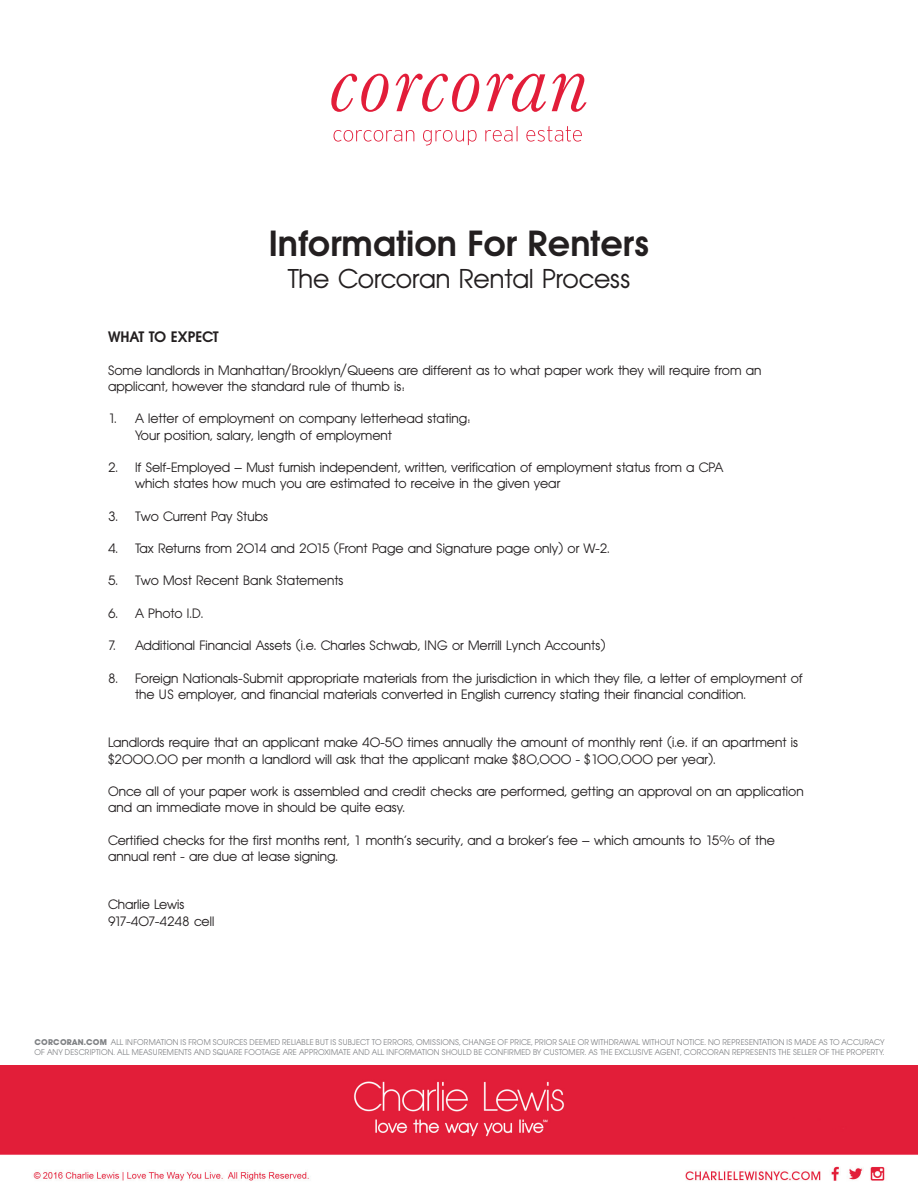
<style>
.page{position:relative;width:918px;height:1188px;background:#fff}
.page>*{position:absolute;margin:0;border:0;box-sizing:border-box;transform-origin:0 0}
.t1{font:600 36px "Avant Garde BQ";color:#231f20}
.t2{font:27px "Avant Garde BQ";color:#231f20}
.t3{font:600 15px "Avant Garde BQ";color:#231f20}
.t4{font:13.5px/16.2px "Avant Garde BQ";color:#231f20}
.t5{font:8.25px/9.9px "Avant Garde BQ";letter-spacing:.02em;color:#808285}
.s1{font-weight:700}
</style>
<div class="page">
<img style="left:0;top:1065px;width:918px;height:116px">
<svg style="left:331px;top:74px;width:57px;height:38px"></svg>
<svg style="left:396px;top:74px;width:83px;height:38px"></svg>
<svg style="left:486px;top:74px;width:60px;height:38px"></svg>
<svg style="left:552px;top:74px;width:35px;height:38px"></svg>
<svg style="left:334px;top:130px;width:80px;height:12px"></svg>
<svg style="left:423px;top:130px;width:54px;height:16px"></svg>
<svg style="left:485px;top:126px;width:33px;height:16px"></svg>
<svg style="left:526px;top:126px;width:56px;height:16px"></svg>
<h1 class="t1" style="left:269px;top:223px;width:382px">Information For Renters</h1>
<h2 class="t2" style="left:287px;top:265px;width:345px">The Corcoran Rental Process</h2>
<p class="t3" style="left:108px;top:329px;width:112px">What to expect</p>
<p class="t4" style="left:108px;top:363px;width:655px">Some landlords in Manhattan/Brooklyn/Queens are different as to what paper work they will require from an applicant, however the standard rule of thumb is:</p>
<p class="t4" style="left:135px;top:411px;width:337px;text-indent:-27px">1. A letter of employment on company letterhead stating:<br>Your position, salary, length of employment</p>
<p class="t4" style="left:135px;top:460px;width:590px;text-indent:-27px">2. If Self-Employed – Must furnish independent, written, verification of employment status from a CPA which states how much you are estimated to receive in the given year</p>
<p class="t4" style="left:108px;top:508px;width:162px">3. Two Current Pay Stubs</p>
<p class="t4" style="left:108px;top:541px;width:503px">4. Tax Returns from 2014 and 2015 (Front Page and Signature page only) or W-2.</p>
<p class="t4" style="left:108px;top:573px;width:237px">5. Two Most Recent Bank Statements</p>
<p class="t4" style="left:108px;top:606px;width:97px">6. A Photo I.D.</p>
<p class="t4" style="left:108px;top:638px;width:499px">7. Additional Financial Assets (i.e. Charles Schwab, ING or Merrill Lynch Accounts)</p>
<p class="t4" style="left:135px;top:670px;width:669px;text-indent:-27px">8. Foreign Nationals-Submit appropriate materials from the jurisdiction in which they file, a letter of employment of the US employer, and financial materials converted in English currency stating their financial condition.</p>
<p class="t4" style="left:108px;top:735px;width:692px">Landlords require that an applicant make 40-50 times annually the amount of monthly rent (i.e. if an apartment is $2000.00 per month a landlord will ask that the applicant make $80,000 - $100,000 per year).</p>
<p class="t4" style="left:108px;top:784px;width:697px">Once all of your paper work is assembled and credit checks are performed, getting an approval on an application and an immediate move in should be quite easy.</p>
<p class="t4" style="left:108px;top:832px;width:668px">Certified checks for the first months rent, 1 month’s security, and a broker’s fee – which amounts to 15% of the annual rent - are due at lease signing.</p>
<p class="t4" style="left:108px;top:897px;width:108px">Charlie Lewis<br>917-407-4248 cell</p>
<p class="t5" style="left:35px;top:1038px;width:851px"><span class="s1">CORCORAN.COM</span> ALL INFORMATION IS FROM SOURCES DEEMED RELIABLE BUT IS SUBJECT TO ERRORS, OMISSIONS, CHANGE OF PRICE, PRIOR SALE OR WITHDRAWAL WITHOUT NOTICE. NO REPRESENTATION IS MADE AS TO ACCURACY<br>OF ANY DESCRIPTION. ALL MEASUREMENTS AND SQUARE FOOTAGE ARE APPROXIMATE AND ALL INFORMATION SHOULD BE CONFIRMED BY CUSTOMER. AS THE EXCLUSIVE AGENT, CORCORAN REPRESENTS THE SELLER OF THE PROPERTY.</p>
</div>
